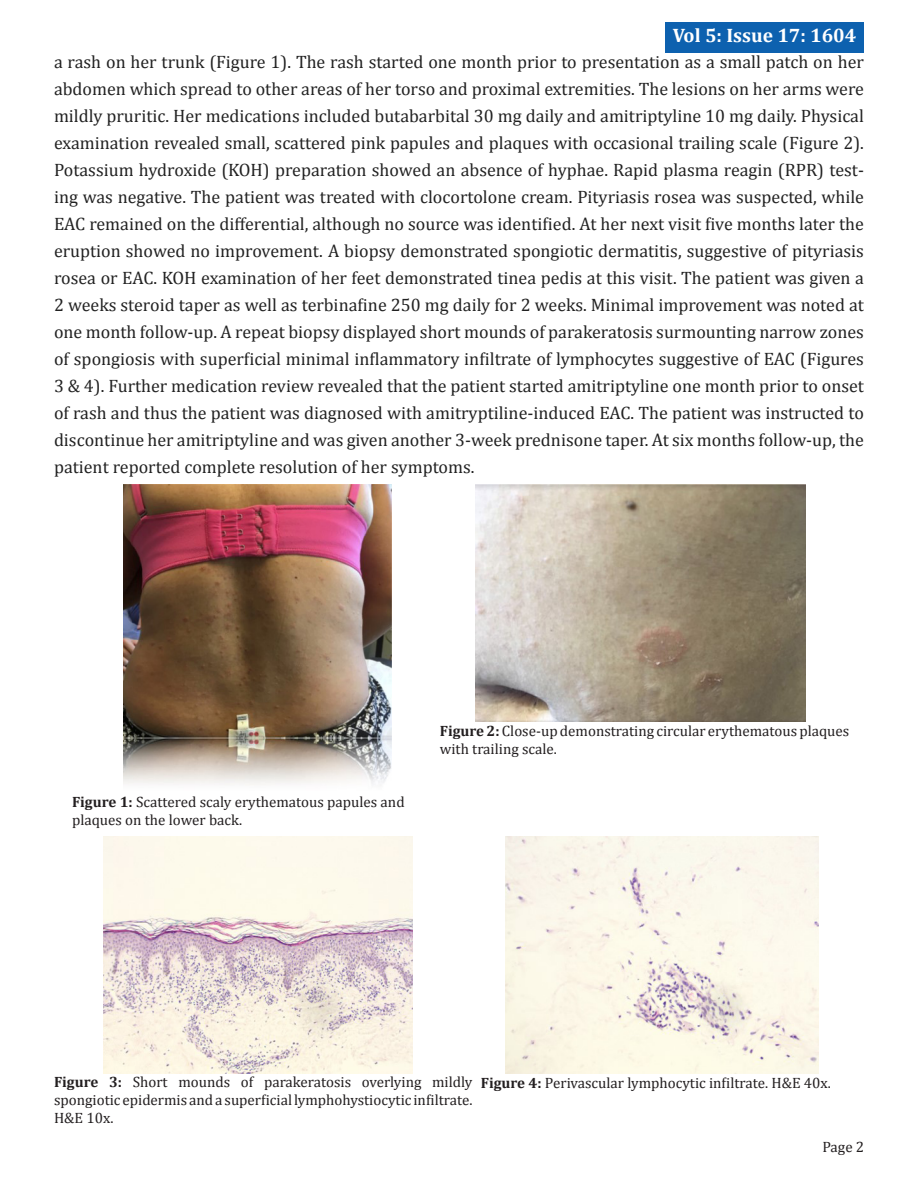
<style>
.page{position:relative;width:918px;height:1188px;background:#fff}
.page>*{position:absolute;margin:0;border:0;box-sizing:border-box;transform-origin:0 0}
.t1{font:700 19.5px "Cambria";color:#fff}
.t2{font:18px/27px "Cambria";color:#222;text-align:justify}
.t3{font:15px/18px "Cambria";color:#231f20}
.s1{font-weight:700}
</style>
<div class="page">
<div style="left:666px;top:22px;width:198px;height:30px;background:#0d61af"></div>
<img style="left:123px;top:484px;width:268px;height:301px">
<img style="left:475px;top:484px;width:330px;height:238px">
<img style="left:104px;top:836px;width:308px;height:237px">
<img style="left:506px;top:837px;width:313px;height:236px">
<p class="t1" style="left:673px;top:22px;width:185px">Vol 5: Issue 17: 1604</p>
<p class="t2" style="left:54px;top:48px;width:812px">a rash on her trunk (Figure 1). The rash started one month prior to presentation as a small patch on her abdomen which spread to other areas of her torso and proximal extremities. The lesions on her arms were mildly pruritic. Her medications included butabarbital 30 mg daily and amitriptyline 10 mg daily. Physical examination revealed small, scattered pink papules and plaques with occasional trailing scale (Figure 2).<br>Potassium hydroxide (KOH) preparation showed an absence of hyphae. Rapid plasma reagin (RPR) test&shy;ing was negative. The patient was treated with clocortolone cream. Pityriasis rosea was suspected, while EAC remained on the differential, although no source was identified. At her next visit five months later the eruption showed no improvement. A biopsy demonstrated spongiotic dermatitis, suggestive of pityriasis rosea or EAC. KOH examination of her feet demonstrated tinea pedis at this visit. The patient was given a 2 weeks steroid taper as well as terbinafine 250 mg daily for 2 weeks. Minimal improvement was noted at one month follow-up. A repeat biopsy displayed short mounds of parakeratosis surmounting narrow zones of spongiosis with superficial minimal inflammatory infiltrate of lymphocytes suggestive of EAC (Figures 3 &amp; 4). Further medication review revealed that the patient started amitriptyline one month prior to onset of rash and thus the patient was diagnosed with amitryptiline-induced EAC. The patient was instructed to discontinue her amitriptyline and was given another 3-week prednisone taper. At six months follow-up, the patient reported complete resolution of her symptoms.</p>
<p class="t3" style="left:72px;top:793px;width:334px"><span class="s1">Figure 1:</span> Scattered scaly erythematous papules and plaques on the lower back.</p>
<p class="t3" style="left:440px;top:721px;width:411px"><span class="s1">Figure 2:</span> Close-up demonstrating circular erythematous plaques with trailing scale.</p>
<p class="t3" style="left:54px;top:1073px;width:420px;text-align:justify"><span class="s1">Figure 3:</span> Short mounds of parakeratosis overlying mildly spongiotic epidermis and a superficial lymphohystiocytic infiltrate.<br>H&amp;E 10x.</p>
<p class="t3" style="left:481px;top:1073px;width:352px"><span class="s1">Figure 4:</span> Perivascular lymphocytic infiltrate. H&amp;E 40x.</p>
<p class="t3" style="left:822px;top:1138px;width:43px">Page 2</p>
</div>
